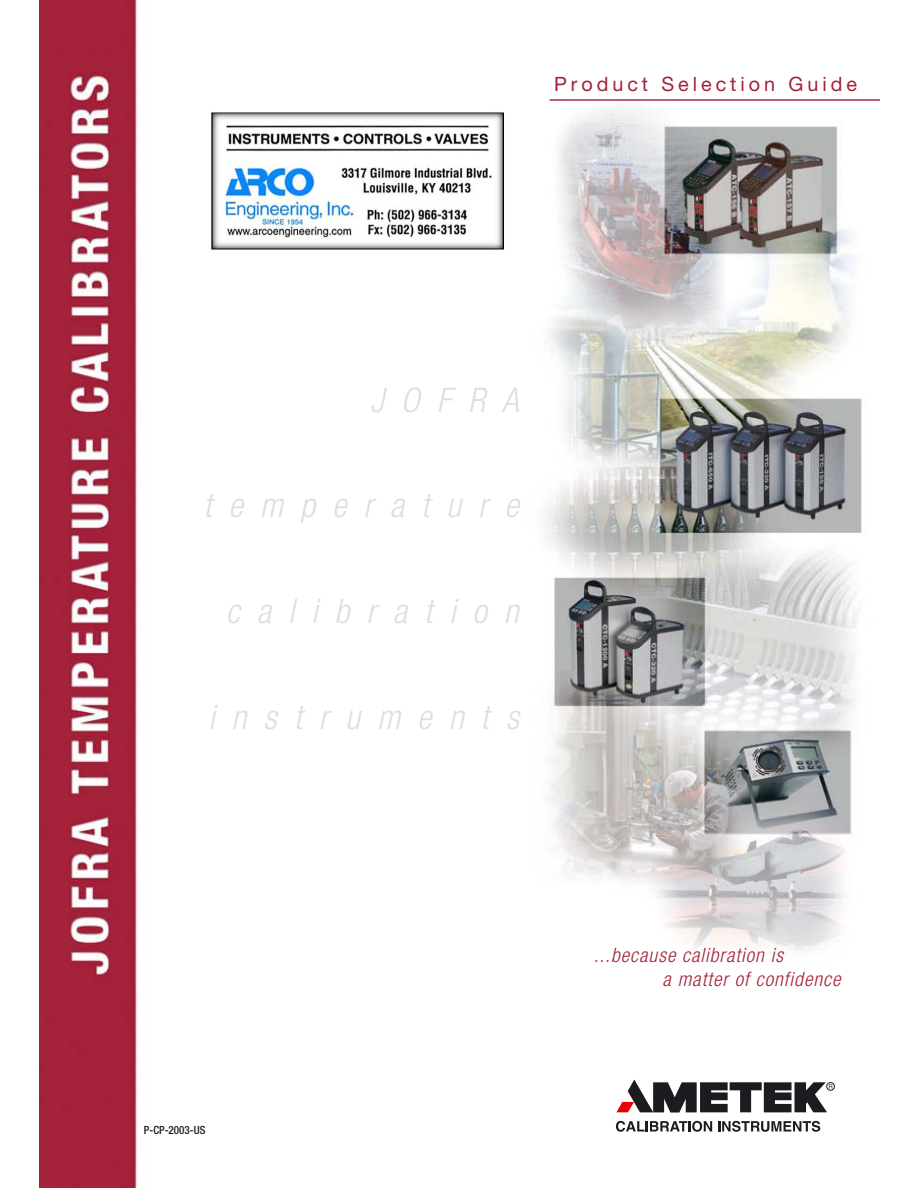
<style>
.page{position:relative;width:918px;height:1188px;background:#fff}
.page>*{position:absolute;margin:0;border:0;box-sizing:border-box;transform-origin:0 0}
.t1{font:italic 300 condensed 33.9px "Helvetica Neue";letter-spacing:.5em;color:#dcdfe0}
.t2{font:italic 300 condensed 19.8px/23.7px "Helvetica Neue";letter-spacing:.05em;color:#a4213a}
.t3{font:19.8px "Helvetica Neue";letter-spacing:.2em;color:#a4213a}
.t4{font:500 condensed 11.25px "Helvetica Neue";color:#1b1c20}
</style>
<div class="page">
<img style="left:39px;top:0;width:823px;height:1188px">
<hr style="left:550px;top:99px;width:329px;height:2px;background:#a4213a">
<svg style="left:616px;top:1121px;width:96px;height:11px"></svg>
<svg style="left:718px;top:1121px;width:102px;height:11px"></svg>
<div style="left:826px;top:1082px;width:9px;height:9px;border:1px solid #1b1c20;border-radius:50%"></div>
<svg style="left:616px;top:1080px;width:217px;height:33px"></svg>
<img style="left:210px;top:112px;width:294px;height:138px">
<p class="t3" style="left:554px;top:77px;width:304px">Product Selection Guide</p>
<h1 class="t1" style="left:370px;top:388px;width:150px">JOFRA</h1>
<h1 class="t1" style="left:203px;top:493px;width:317px">temperature</h1>
<h1 class="t1" style="left:226px;top:599px;width:294px">calibration</h1>
<h1 class="t1" style="left:208px;top:704px;width:312px">instruments</h1>
<p class="t4" style="left:144px;top:1126px;width:63px">P-CP-2003-US</p>
<p class="t2" style="left:663px;top:945px;width:180px;text-indent:-69px">...because calibration is<br>a matter of confidence</p>
</div>
